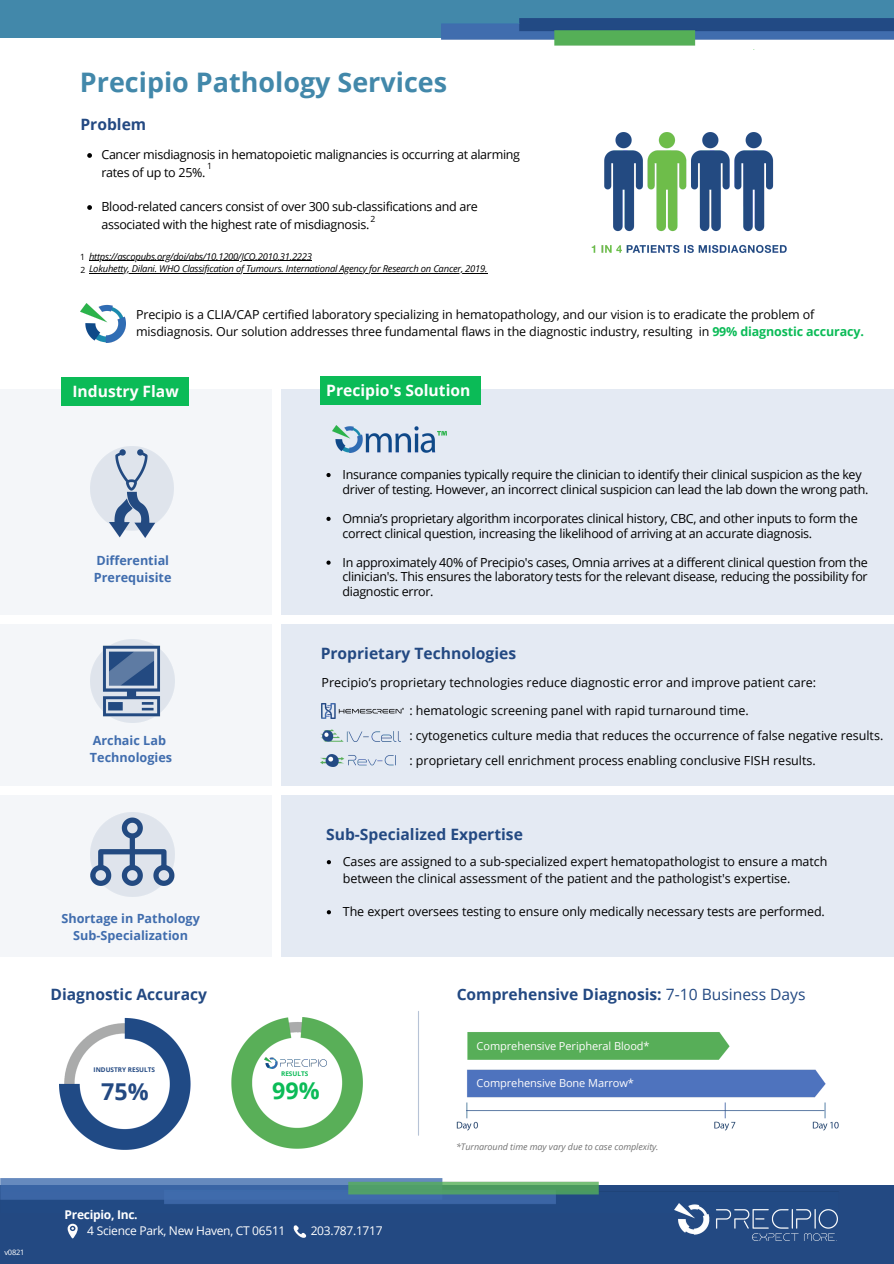
<style>
.page{position:relative;width:894px;height:1264px;background:#fff}
.page>*{position:absolute;margin:0;border:0;box-sizing:border-box;transform-origin:0 0}
.t1{font:700 26.85px "Open Sans";color:#4288aa}
.t2{font:700 23.25px "Open Sans";color:#234982}
.t3{font:700 23.25px "Open Sans";color:#0bbb57}
.t4{font:700 15.6px "Open Sans";color:#234982}
.t5{font:700 15.6px "Open Sans";color:#fff}
.t6{font:700 15.6px "Open Sans";color:#fffdfd}
.t7{font:700 12.6px "Open Sans";color:#406dae}
.t8{font:12.45px/14.5px "Open Sans";letter-spacing:-.01em;color:#000}
.t9{font:12px "Open Sans";letter-spacing:-.025em;color:#fff}
.t10{font:700 12px "Open Sans";letter-spacing:-.025em;color:#fff}
.t11{font:10.95px "Open Sans";letter-spacing:-.01em;color:#fffdfd}
.t12{font:italic 9.45px "Open Sans";letter-spacing:-.025em;color:#000}
.t13{font:italic 9px "Open Sans";letter-spacing:-.01em;color:#737373}
.t14{font:8.55px "Open Sans";color:#000}
.t15{font:7.5px "Open Sans";letter-spacing:-.025em;color:#fff}
.t16{font:700 6.45px "Open Sans";color:#234982}
.t17{font:700 6.45px "Open Sans";color:#0bbb57}
.s1{font-style:normal;font-size:8.55px}
.s2{font-weight:700;color:#0bbb57}
.s3{font-weight:400}
</style>
<div class="page">
<div style="left:0;top:1185px;width:893px;height:78px;background:#234982"></div>
<img style="left:0;top:1178px;width:599px;height:26px">
<svg style="left:293px;top:1225px;width:13px;height:13px"></svg>
<svg style="left:68px;top:1223px;width:10px;height:15px"></svg>
<img style="left:591px;top:133px;width:196px;height:120px">
<div style="left:281px;top:389px;width:612px;height:225px;background:#e4eaf3"></div>
<div style="left:281px;top:624px;width:612px;height:161px;background:#e4eaf3"></div>
<div style="left:281px;top:795px;width:612px;height:161px;background:#e4eaf3"></div>
<div style="left:0;top:389px;width:271px;height:225px;background:#f4f6f9"></div>
<div style="left:0;top:624px;width:271px;height:161px;background:#f4f6f9"></div>
<div style="left:0;top:795px;width:271px;height:161px;background:#f4f6f9"></div>
<img style="left:90px;top:446px;width:84px;height:91px">
<img style="left:91px;top:639px;width:83px;height:83px">
<img style="left:91px;top:812px;width:83px;height:84px">
<img style="left:333px;top:426px;width:113px;height:27px">
<div style="left:320px;top:376px;width:160px;height:28px;background:#0bbb57"></div>
<div style="left:62px;top:377px;width:127px;height:28px;background:#0bbb57"></div>
<div style="left:0;top:0;width:893px;height:38px;background:#4288aa"></div>
<img style="left:441px;top:19px;width:452px;height:27px">
<img style="left:674px;top:1203px;width:163px;height:37px">
<img style="left:321px;top:703px;width:83px;height:15px">
<img style="left:320px;top:729px;width:80px;height:12px">
<img style="left:320px;top:754px;width:74px;height:12px">
<hr style="left:418px;top:1011px;width:1px;height:124px;background:#234982">
<img style="left:80px;top:303px;width:45px;height:40px">
<img style="left:456px;top:1032px;width:381px;height:98px">
<img style="left:60px;top:1017px;width:302px;height:132px">
<img style="left:264px;top:1057px;width:62px;height:11px">
<svg style="left:87px;top:153px;width:5px;height:5px"></svg>
<svg style="left:87px;top:205px;width:5px;height:5px"></svg>
<hr style="left:89px;top:260px;width:223px;height:1px;background:#000">
<hr style="left:89px;top:273px;width:398px;height:1px;background:#000">
<svg style="left:326px;top:473px;width:4px;height:4px"></svg>
<svg style="left:326px;top:517px;width:4px;height:4px"></svg>
<svg style="left:326px;top:560px;width:4px;height:4px"></svg>
<svg style="left:327px;top:860px;width:4px;height:4px"></svg>
<svg style="left:327px;top:910px;width:4px;height:4px"></svg>
<p class="t15" style="left:4px;top:1246px;width:22px">v0821</p>
<p class="t1" style="left:80px;top:63px;width:368px">Precipio Pathology Services</p>
<p class="t4" style="left:80px;top:113px;width:67px">Problem</p>
<p class="t8" style="left:101px;top:146px;width:420px;line-height:17.4px">Cancer misdiagnosis in hematopoietic malignancies is occurring at alarming rates of up to 25%.</p>
<p class="t8" style="left:101px;top:198px;width:378px;line-height:17.4px">Blood-related cancers consist of over 300 sub-classifications and are associated with the highest rate of misdiagnosis.</p>
<p class="t12" style="left:80px;top:249px;width:233px"><span class="s1">1</span> https://ascopubs.org/doi/abs/10.1200/JCO.2010.31.2223</p>
<p class="t12" style="left:80px;top:262px;width:408px"><span class="s1">2</span> Lokuhetty, Dilani. WHO Classification of Tumours. International Agency for Research on Cancer, 2019.</p>
<p class="t14" style="left:207px;top:160px;width:6px">1</p>
<p class="t14" style="left:370px;top:213px;width:6px">2</p>
<p class="t8" style="left:136px;top:306px;width:729px;line-height:16.6px">Precipio is a CLIA/CAP certified laboratory specializing in hematopathology, and our vision is to eradicate the problem of misdiagnosis. Our solution addresses three fundamental flaws in the diagnostic industry, resulting in <span class="s2">99% diagnostic accuracy.</span></p>
<p class="t6" style="left:72px;top:380px;width:108px">Industry Flaw</p>
<p class="t5" style="left:326px;top:379px;width:146px">Precipio's Solution</p>
<p class="t7" style="left:96px;top:551px;width:74px">Differential</p>
<p class="t7" style="left:94px;top:568px;width:79px">Prerequisite</p>
<p class="t7" style="left:93px;top:731px;width:75px">Archaic Lab</p>
<p class="t7" style="left:90px;top:748px;width:84px">Technologies</p>
<p class="t7" style="left:61px;top:909px;width:140px">Shortage in Pathology</p>
<p class="t7" style="left:73px;top:926px;width:116px">Sub-Specialization</p>
<p class="t8" style="left:342px;top:467px;width:527px">Insurance companies typically require the clinician to identify their clinical suspicion as the key driver of testing. However, an incorrect clinical suspicion can lead the lab down the wrong path.</p>
<p class="t8" style="left:342px;top:511px;width:516px">Omnia’s proprietary algorithm incorporates clinical history, CBC, and other inputs to form the correct clinical question, increasing the likelihood of arriving at an accurate diagnosis.</p>
<p class="t8" style="left:342px;top:554px;width:526px;text-align:justify">In approximately 40% of Precipio's cases, Omnia arrives at a different clinical question from the clinician's. This ensures the laboratory tests for the relevant disease, reducing the possibility for diagnostic error.</p>
<p class="t4" style="left:320px;top:642px;width:197px">Proprietary Technologies</p>
<p class="t8" style="left:321px;top:675px;width:496px">Precipio’s proprietary technologies reduce diagnostic error and improve patient care:</p>
<p class="t8" style="left:409px;top:702px;width:341px">: hematologic screening panel with rapid turnaround time.</p>
<p class="t8" style="left:409px;top:727px;width:475px">: cytogenetics culture media that reduces the occurrence of false negative results.</p>
<p class="t8" style="left:409px;top:752px;width:408px">: proprietary cell enrichment process enabling conclusive FISH results.</p>
<p class="t4" style="left:326px;top:823px;width:198px">Sub-Specialized Expertise</p>
<p class="t8" style="left:343px;top:853px;width:486px;line-height:16.6px">Cases are assigned to a sub-specialized expert hematopathologist to ensure a match between the clinical assessment of the patient and the pathologist's expertise.</p>
<p class="t8" style="left:343px;top:904px;width:483px">The expert oversees testing to ensure only medically necessary tests are performed.</p>
<p class="t4" style="left:50px;top:983px;width:158px">Diagnostic Accuracy</p>
<p class="t4" style="left:456px;top:983px;width:350px">Comprehensive Diagnosis: <span class="s3">7-10 Business Days</span></p>
<p class="t16" style="left:93px;top:1064px;width:63px">INDUSTRY RESULTS</p>
<p class="t17" style="left:281px;top:1068px;width:29px">RESULTS</p>
<p class="t2" style="left:101px;top:1075px;width:49px">75%</p>
<p class="t3" style="left:272px;top:1074px;width:49px">99%</p>
<p class="t10" style="left:65px;top:1206px;width:74px">Precipio, Inc.</p>
<p class="t9" style="left:87px;top:1222px;width:200px">4 Science Park, New Haven, CT 06511</p>
<p class="t9" style="left:310px;top:1222px;width:73px">203.787.1717</p>
<p class="t11" style="left:476px;top:1037px;width:174px">Comprehensive Peripheral Blood*</p>
<p class="t11" style="left:476px;top:1075px;width:159px">Comprehensive Bone Marrow*</p>
<p class="t13" style="left:456px;top:1140px;width:204px">*Turnaround time may vary due to case complexity.</p>
</div>
